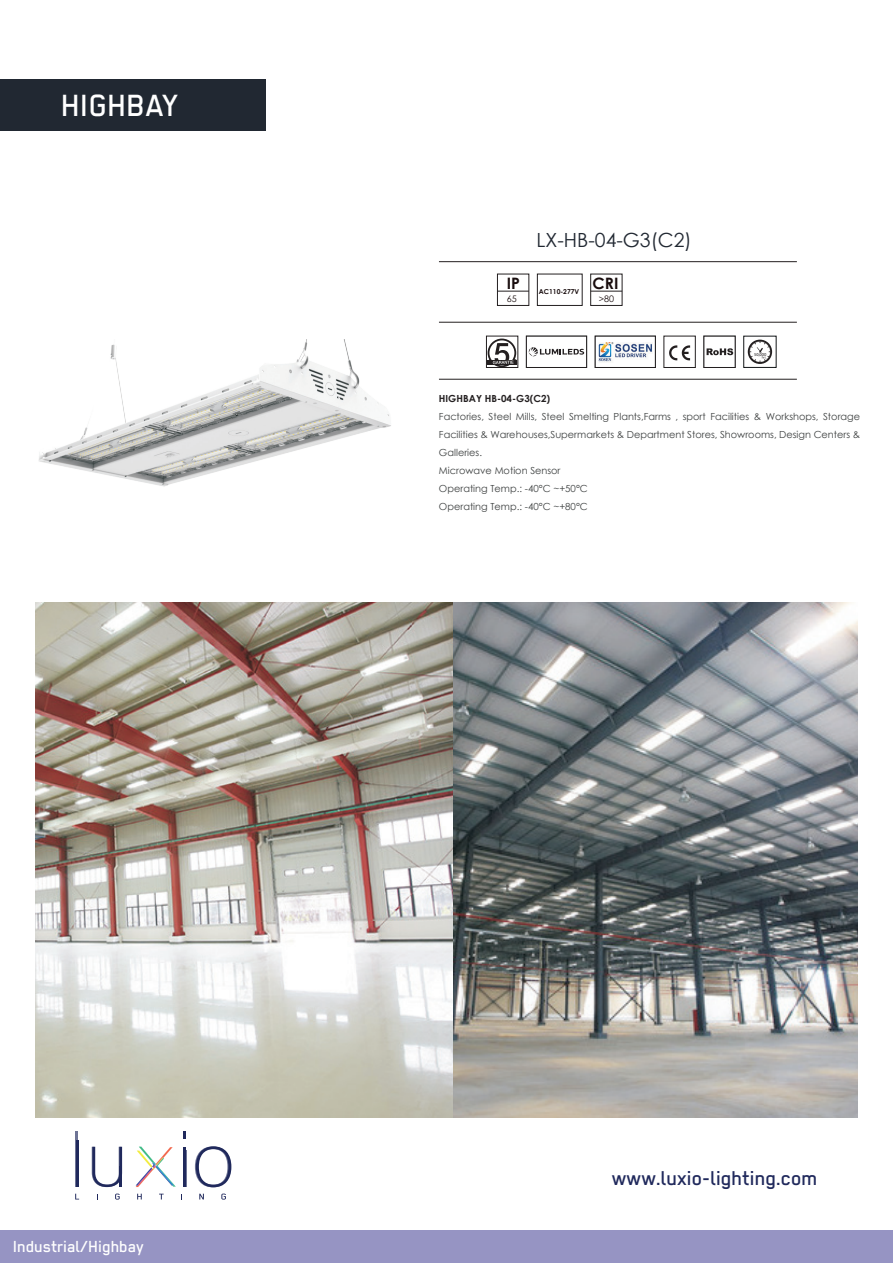
<style>
.page{position:relative;width:893px;height:1263px;background:#fff}
.page>*{position:absolute;margin:0;border:0;box-sizing:border-box;transform-origin:0 0}
.t1{font:500 34.5px "Regular";color:#fff}
.t2{font:500 22.5px "Regular";color:#20295c}
.t3{font:19.5px "Century Gothic";color:#212832}
.t4{font:500 18px "Regular";color:#fff}
.t5{font:700 15.75px "Century Gothic";color:#190d0e}
.t6{font:9.75px/18px "Century Gothic";color:#3e4141}
.t7{font:700 9.75px "Century Gothic";color:#231f20}
.t8{font:9px "Century Gothic";color:#190d0e}
.t9{font:700 6.75px "Century Gothic";color:#190d0e}
.t10{font:4.5px "Myriad Pro";color:#231f20}
</style>
<div class="page">
<div style="left:0;top:79px;width:266px;height:51px;background:#212832"></div>
<svg style="left:136px;top:1147px;width:40px;height:40px"></svg>
<hr style="left:183px;top:1147px;width:2px;height:40px;background:#20295c">
<hr style="left:76px;top:1140px;width:3px;height:47px;background:#20295c">
<hr style="left:75px;top:1131px;width:3px;height:56px;background:#20295c">
<svg style="left:92px;top:1147px;width:30px;height:40px"></svg>
<hr style="left:120px;top:1167px;width:2px;height:20px;background:#20295c">
<hr style="left:184px;top:1150px;width:2px;height:37px;background:#20295c">
<svg style="left:183px;top:1131px;width:2px;height:8px"></svg>
<svg style="left:195px;top:1146px;width:36px;height:41px"></svg>
<svg style="left:75px;top:1194px;width:4px;height:5px"></svg>
<svg style="left:115px;top:1193px;width:5px;height:6px"></svg>
<svg style="left:137px;top:1194px;width:5px;height:5px"></svg>
<svg style="left:159px;top:1194px;width:5px;height:5px"></svg>
<svg style="left:199px;top:1194px;width:5px;height:5px"></svg>
<svg style="left:221px;top:1193px;width:5px;height:6px"></svg>
<hr style="left:439px;top:322px;width:358px;height:1px;background:#231f20">
<hr style="left:439px;top:379px;width:358px;height:1px;background:#231f20">
<hr style="left:439px;top:261px;width:358px;height:1px;background:#231f20">
<div style="left:537px;top:274px;width:45px;height:32px;border:1px solid #231f20"></div>
<svg style="left:669px;top:345px;width:21px;height:15px"></svg>
<svg style="left:707px;top:348px;width:26px;height:7px"></svg>
<div style="left:497px;top:274px;width:32px;height:32px;border:1px solid #231f20"></div>
<hr style="left:497px;top:291px;width:32px;height:1px;background:#231f20">
<div style="left:1px;top:1230px;width:892px;height:33px;background:#9694c3"></div>
<div style="left:590px;top:274px;width:32px;height:32px;border:1px solid #231f20"></div>
<hr style="left:591px;top:291px;width:31px;height:1px;background:#231f20">
<div style="left:743px;top:336px;width:33px;height:32px;border:1px solid #111416"></div>
<svg style="left:748px;top:340px;width:24px;height:24px"></svg>
<div style="left:486px;top:336px;width:32px;height:32px;border:1px solid #231f20"></div>
<div style="left:526px;top:336px;width:61px;height:32px;border:1px solid #231f20"></div>
<svg style="left:487px;top:339px;width:97px;height:28px"></svg>
<img style="left:38px;top:340px;width:353px;height:147px">
<img style="left:453px;top:603px;width:405px;height:514px">
<img style="left:35px;top:603px;width:418px;height:514px">
<div style="left:595px;top:336px;width:61px;height:32px;border:1px solid #231f20"></div>
<img style="left:598px;top:342px;width:54px;height:20px">
<h1 class="t1" style="left:62px;top:86px;width:119px">HIGHBAY</h1>
<h3 class="t5" style="left:507px;top:271px;width:15px">IP</h3>
<p class="t8" style="left:507px;top:292px;width:11px">65</p>
<h3 class="t3" style="left:536px;top:226px;width:157px">LX-HB-04-G3(C2)</h3>
<p class="t9" style="left:539px;top:286px;width:42px">AC110-277V</p>
<h3 class="t5" style="left:593px;top:271px;width:27px">CRI</h3>
<p class="t8" style="left:599px;top:292px;width:17px">&gt;80</p>
<p class="t10" style="left:754px;top:352px;width:14px">50,000</p>
<p class="t7" style="left:439px;top:391px;width:113px">HIGHBAY HB-04-G3(C2)</p>
<p class="t6" style="left:439px;top:407px;width:423px">Factories, Steel Mills, Steel Smelting Plants,Farms , sport Facilities &amp; Workshops, Storage Facilities &amp; Warehouses,Supermarkets &amp; Department Stores, Showrooms, Design Centers &amp; Galleries.<br>Microwave Motion Sensor<br>Operating Temp.: -40°C ~+50°C<br>Operating Temp.: -40°C ~+80°C</p>
<h3 class="t4" style="left:13px;top:1236px;width:132px">Industrial/Highbay</h3>
<h2 class="t2" style="left:612px;top:1165px;width:207px">www.luxio-lighting.com</h2>
</div>
